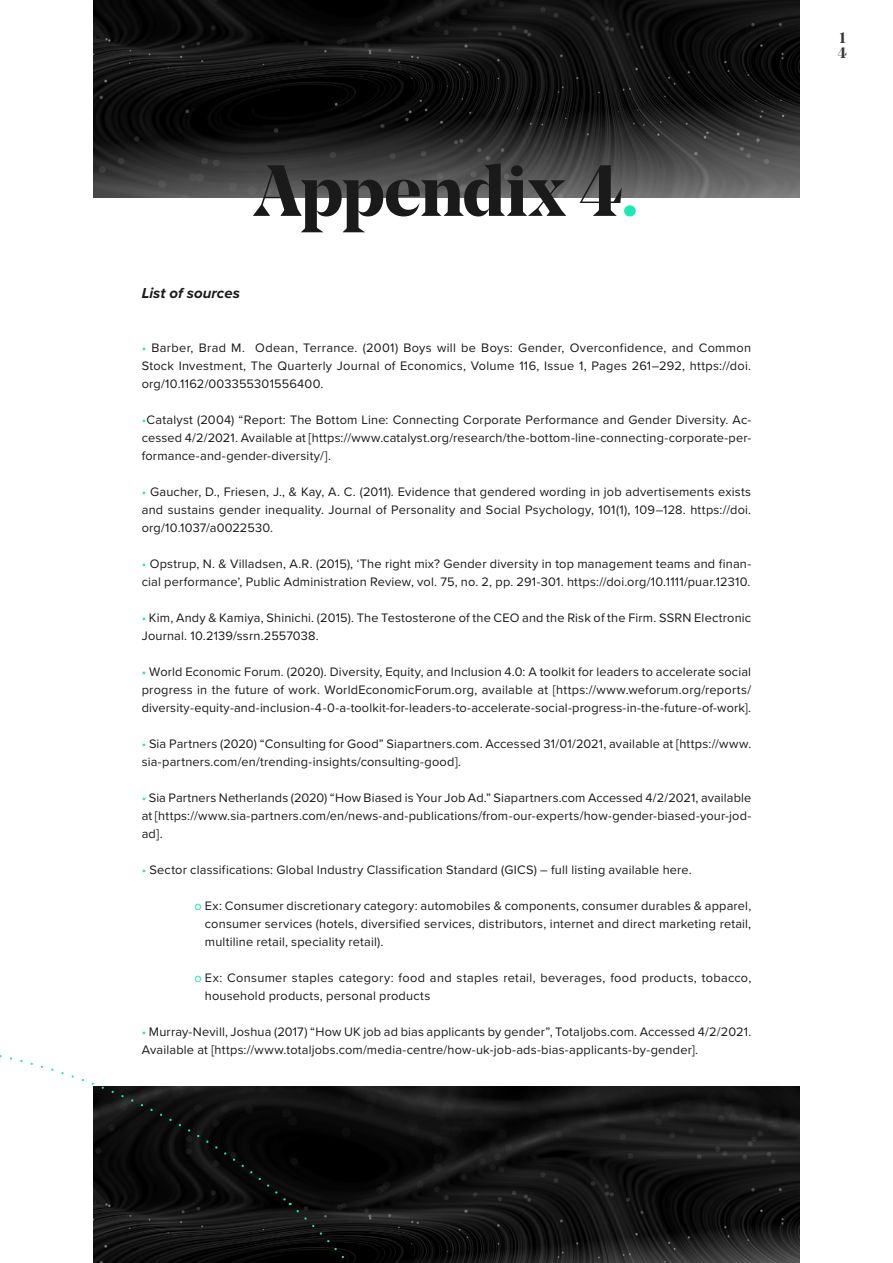
<style>
.page{position:relative;width:893px;height:1263px;background:#fff}
.page>*{position:absolute;margin:0;border:0;box-sizing:border-box;transform-origin:0 0}
.t1{font:700 72px "Noe Display";letter-spacing:-.015em;color:#1a1a1a}
.t2{font:italic 700 15px "Proxima Nova";color:#1a1a1a}
.t3{font:700 15px/15.5px "Noe Display";color:#383838}
.t4{font:12.75px/18px "Proxima Nova";letter-spacing:.015em;color:#1a1a1a;text-align:justify}
.s1{color:#1de9b6}
</style>
<div class="page">
<img style="left:94px;top:0;width:705px;height:198px">
<img style="left:497px;top:1086px;width:302px;height:177px">
<div style="left:0;top:929px;width:497px;height:334px;background:#000;opacity:.28"></div>
<svg style="left:0;top:970px;width:289px;height:283px"></svg>
<svg style="left:290px;top:1203px;width:287px;height:60px;background:#121313"></svg>
<h1 class="t1" style="left:254px;top:144px;width:386px">Appendix 4<span class="s1">.</span></h1>
<p class="t2" style="left:142px;top:281px;width:100px">List of sources</p>
<p class="t4" style="left:142px;top:338px;width:611px"><span class="s1">•</span> Barber, Brad M. Odean, Terrance. (2001) Boys will be Boys: Gender, Overconfidence, and Common Stock Investment, The Quarterly Journal of Economics, Volume 116, Issue 1, Pages 261–292, https://doi. org/10.1162/003355301556400.</p>
<p class="t4" style="left:142px;top:410px;width:611px"><span class="s1">•</span>Catalyst (2004) “Report: The Bottom Line: Connecting Corporate Performance and Gender Diversity. Ac&shy;cessed 4/2/2021. Available at [https://www.catalyst.org/research/the-bottom-line-connecting-corporate-per&shy;formance-and-gender-diversity/].</p>
<p class="t4" style="left:142px;top:482px;width:611px"><span class="s1">•</span> Gaucher, D., Friesen, J., &amp; Kay, A. C. (2011). Evidence that gendered wording in job advertisements exists and sustains gender inequality. Journal of Personality and Social Psychology, 101(1), 109–128. https://doi. org/10.1037/a0022530.</p>
<p class="t4" style="left:142px;top:554px;width:611px"><span class="s1">•</span> Opstrup, N. &amp; Villadsen, A.R. (2015), ‘The right mix? Gender diversity in top management teams and finan&shy;cial performance’, Public Administration Review, vol. 75, no. 2, pp. 291-301. https://doi.org/10.1111/puar.12310.</p>
<p class="t4" style="left:142px;top:608px;width:611px"><span class="s1">•</span> Kim, Andy &amp; Kamiya, Shinichi. (2015). The Testosterone of the CEO and the Risk of the Firm. SSRN Electronic<br>Journal. 10.2139/ssrn.2557038.</p>
<p class="t4" style="left:142px;top:662px;width:611px"><span class="s1">•</span> World Economic Forum. (2020). Diversity, Equity, and Inclusion 4.0: A toolkit for leaders to accelerate social progress in the future of work. WorldEconomicForum.org, available at [https://www.weforum.org/reports/ diversity-equity-and-inclusion-4-0-a-toolkit-for-leaders-to-accelerate-social-progress-in-the-future-of-work].</p>
<p class="t4" style="left:142px;top:734px;width:611px"><span class="s1">•</span> Sia Partners (2020) “Consulting for Good” Siapartners.com. Accessed 31/01/2021, available at [https://www. sia-partners.com/en/trending-insights/consulting-good].</p>
<p class="t4" style="left:142px;top:788px;width:611px"><span class="s1">•</span> Sia Partners Netherlands (2020) “How Biased is Your Job Ad.” Siapartners.com Accessed 4/2/2021, available at [https://www.sia-partners.com/en/news-and-publications/from-our-experts/how-gender-biased-your-jod&shy;ad].</p>
<p class="t4" style="left:142px;top:860px;width:551px"><span class="s1">•</span> Sector classifications: Global Industry Classification Standard (GICS) – full listing available here.</p>
<p class="t4" style="left:205px;top:896px;width:548px;text-indent:-11px"><span class="s1">o</span> Ex: Consumer discretionary category: automobiles &amp; components, consumer durables &amp; apparel, consumer services (hotels, diversified services, distributors, internet and direct marketing retail, multiline retail, speciality retail).</p>
<p class="t4" style="left:205px;top:968px;width:548px;text-indent:-11px"><span class="s1">o</span> Ex: Consumer staples category: food and staples retail, beverages, food products, tobacco, household products, personal products</p>
<p class="t4" style="left:142px;top:1022px;width:611px"><span class="s1">•</span> Murray-Nevill, Joshua (2017) “How UK job ad bias applicants by gender”, Totaljobs.com. Accessed 4/2/2021.<br>Available at [https://www.totaljobs.com/media-centre/how-uk-job-ads-bias-applicants-by-gender].</p>
<p class="t3" style="left:838px;top:30px;width:9px">1<br>1</p>
</div>
